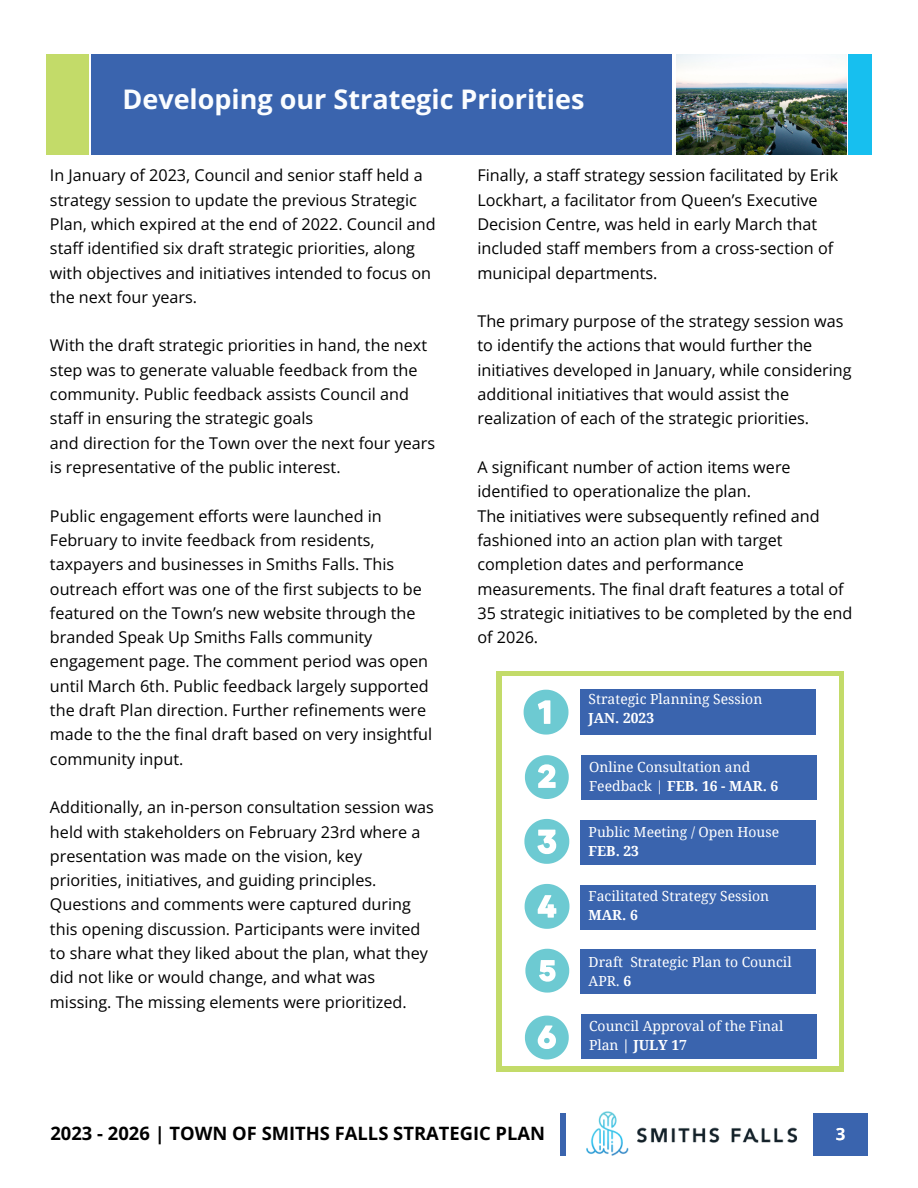
<style>
.page{position:relative;width:918px;height:1188px;background:#fff}
.page>*{position:absolute;margin:0;border:0;box-sizing:border-box;transform-origin:0 0}
.t1{font:700 27px "Open Sans";color:#fbfdff}
.t2{font:700 18.45px "Open Sans";color:#000}
.t3{font:700 16.8px "Open Sans";color:#fff}
.t4{font:16.2px/24.3px "Open Sans";color:#000}
.t5{font:13.95px/18.8px "Droid Serif";color:#fff}
.t6{font:700 13.95px "Droid Serif";color:#fff}
.s1{font-weight:700}
</style>
<div class="page">
<div style="left:91px;top:54px;width:581px;height:100px;background:#3a64ae"></div>
<img style="left:676px;top:54px;width:170px;height:100px">
<div style="left:848px;top:54px;width:24px;height:100px;background:#17bfef"></div>
<div style="left:46px;top:54px;width:43px;height:100px;background:#c3db69"></div>
<img style="left:586px;top:1111px;width:212px;height:45px">
<div style="left:813px;top:1113px;width:55px;height:43px;background:#3a64ae"></div>
<div style="left:560px;top:1113px;width:6px;height:43px;background:#3a64ae"></div>
<div style="left:496px;top:672px;width:347px;height:400px;background:#c3db69"></div>
<div style="left:502px;top:677px;width:337px;height:389px;background:#fff"></div>
<svg style="left:524px;top:819px;width:45px;height:45px"></svg>
<svg style="left:525px;top:884px;width:45px;height:45px"></svg>
<svg style="left:524px;top:690px;width:45px;height:45px"></svg>
<div style="left:580px;top:690px;width:235px;height:45px;background:#3a64ae"></div>
<div style="left:580px;top:820px;width:236px;height:45px;background:#3a64ae"></div>
<div style="left:580px;top:885px;width:235px;height:45px;background:#3a64ae"></div>
<svg style="left:525px;top:755px;width:44px;height:44px"></svg>
<div style="left:581px;top:755px;width:235px;height:45px;background:#3a64ae"></div>
<svg style="left:525px;top:949px;width:44px;height:44px"></svg>
<div style="left:580px;top:949px;width:236px;height:45px;background:#3a64ae"></div>
<div style="left:581px;top:1014px;width:235px;height:45px;background:#3a64ae"></div>
<svg style="left:525px;top:1016px;width:44px;height:43px"></svg>
<p class="t1" style="left:122px;top:80px;width:464px">Developing our Strategic Priorities</p>
<p class="t4" style="left:50px;top:163px;width:387px">In January of 2023, Council and senior staff held a strategy session to update the previous Strategic Plan, which expired at the end of 2022. Council and staff identified six draft strategic priorities, along with objectives and initiatives intended to focus on the next four years.</p>
<p class="t4" style="left:50px;top:333px;width:379px">With the draft strategic priorities in hand, the next step was to generate valuable feedback from the community. Public feedback assists Council and staff in ensuring the strategic goals</p>
<p class="t4" style="left:50px;top:430px;width:387px">and direction for the Town over the next four years is representative of the public interest.</p>
<p class="t4" style="left:50px;top:503px;width:384px">Public engagement efforts were launched in February to invite feedback from residents, taxpayers and businesses in Smiths Falls. This outreach effort was one of the first subjects to be featured on the Town’s new website through the branded Speak Up Smiths Falls community engagement page. The comment period was open until March 6th. Public feedback largely supported the draft Plan direction. Further refinements were made to the the final draft based on very insightful community input.</p>
<p class="t4" style="left:50px;top:795px;width:386px">Additionally, an in-person consultation session was held with stakeholders on February 23rd where a presentation was made on the vision, key priorities, initiatives, and guiding principles.<br>Questions and comments were captured during this opening discussion. Participants were invited to share what they liked about the plan, what they did not like or would change, and what was missing. The missing elements were prioritized.</p>
<p class="t4" style="left:477px;top:163px;width:362px">Finally, a staff strategy session facilitated by Erik Lockhart, a facilitator from Queen’s Executive Decision Centre, was held in early March that included staff members from a cross-section of municipal departments.</p>
<p class="t4" style="left:477px;top:309px;width:376px">The primary purpose of the strategy session was to identify the actions that would further the initiatives developed in January, while considering additional initiatives that would assist the realization of each of the strategic priorities.</p>
<p class="t4" style="left:477px;top:455px;width:315px">A significant number of action items were identified to operationalize the plan.</p>
<p class="t4" style="left:477px;top:503px;width:376px">The initiatives were subsequently refined and fashioned into an action plan with target completion dates and performance measurements. The final draft features a total of 35 strategic initiatives to be completed by the end of 2026.</p>
<p class="t5" style="left:589px;top:690px;width:175px">Strategic Planning Session</p>
<p class="t6" style="left:589px;top:710px;width:67px">JAN. 2023</p>
<p class="t5" style="left:589px;top:758px;width:191px">Online Consultation and<br>Feedback | <span class="s1">FEB. 16 - MAR. 6</span></p>
<p class="t5" style="left:589px;top:823px;width:192px">Public Meeting / Open House<br><span class="s1">FEB. 23</span></p>
<p class="t5" style="left:589px;top:887px;width:182px">Facilitated Strategy Session<br><span class="s1">MAR. 6</span></p>
<p class="t5" style="left:589px;top:953px;width:205px">Draft Strategic Plan to Council<br>APR. <span class="s1">6</span></p>
<p class="t5" style="left:589px;top:1017px;width:196px">Council Approval of the Final<br>Plan <span class="s1">| JULY 17</span></p>
<p class="t2" style="left:50px;top:1121px;width:496px">2023 - 2026 | TOWN OF SMITHS FALLS STRATEGIC PLAN</p>
<p class="t3" style="left:836px;top:1122px;width:11px">3</p>
</div>
